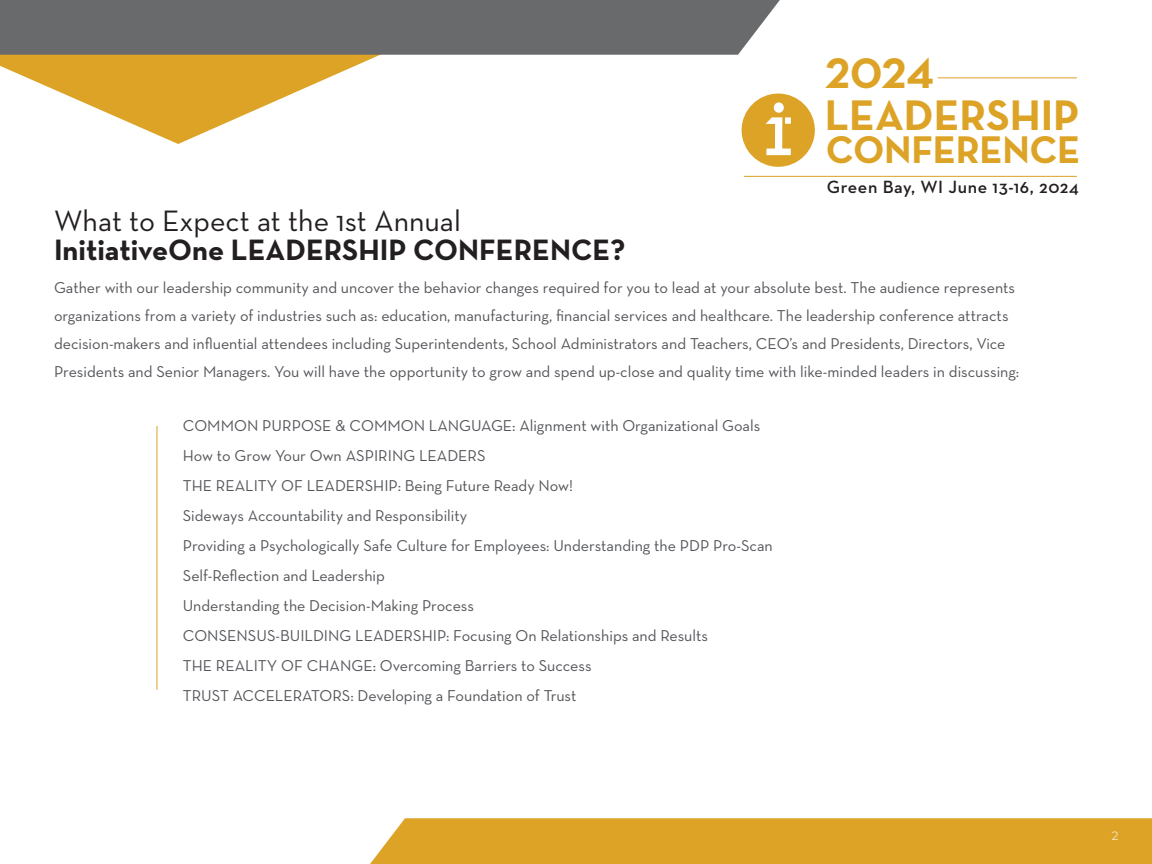
<style>
.page{position:relative;width:1152px;height:864px;background:#fff}
.page>*{position:absolute;margin:0;border:0;box-sizing:border-box;transform-origin:0 0}
.t1{font:700 43.5px "Neutra Text";color:#dca326}
.t2{font:43.5px "Neutra Text Bold Alt";color:#dca326}
.t3{font:700 39.2px "Neutra Text";letter-spacing:-.01em;color:#dca326}
.t4{font:700 30px/29px "Neutra Text";color:#231f20}
.t5{font:600 18px "Neutra Text";letter-spacing:.03em;color:#231f20}
.t6{font:16px/28px "Neutra Text";color:#54555a}
.t7{font:300 12px "Montserrat";color:#fff}
.s1{font-weight:400}
</style>
<div class="page">
<div style="left:370px;top:818px;width:782px;height:46px;background:#dca326"></div>
<svg style="left:0;top:55px;width:380px;height:89px"></svg>
<svg style="left:742px;top:94px;width:73px;height:73px"></svg>
<div style="left:774px;top:102px;width:10px;height:11px;background:#fff;border-radius:50%"></div>
<div style="left:785px;top:117px;width:6px;height:7px;background:#fff"></div>
<hr style="left:744px;top:176px;width:333px;height:1px;background:#dca326">
<hr style="left:938px;top:77px;width:139px;height:1px;background:#dca326">
<div style="left:0;top:0;width:780px;height:55px;background:#696a6c"></div>
<hr style="left:156px;top:426px;width:1px;height:264px;background:#dca326">
<p class="t2" style="left:825px;top:46px;width:110px">2024</p>
<p class="t1" style="left:825px;top:88px;width:256px">LEADERSHIP</p>
<p class="t4" style="left:54px;top:206px;width:573px"><span class="s1">What to Expect at the 1st Annual<br></span>InitiativeOne LEADERSHIP CONFERENCE?</p>
<p class="t3" style="left:826px;top:125px;width:256px">CONFERENCE</p>
<p class="t5" style="left:827px;top:176px;width:253px">Green Bay, WI June 13-16, 2024</p>
<p class="t6" style="left:54px;top:273px;width:967px">Gather with our leadership community and uncover the behavior changes required for you to lead at your absolute best. The audience represents organizations from a variety of industries such as: education, manufacturing, financial services and healthcare. The leadership conference attracts decision-makers and influential attendees including Superintendents, School Administrators and Teachers, CEO’s and Presidents, Directors, Vice Presidents and Senior Managers. You will have the opportunity to grow and spend up-close and quality time with like-minded leaders in discussing:</p>
<p class="t6" style="left:183px;top:411px;width:579px">COMMON PURPOSE &amp; COMMON LANGUAGE: Alignment with Organizational Goals</p>
<p class="t6" style="left:183px;top:441px;width:304px">How to Grow Your Own ASPIRING LEADERS</p>
<p class="t6" style="left:183px;top:471px;width:392px">THE REALITY OF LEADERSHIP: Being Future Ready Now!</p>
<p class="t6" style="left:183px;top:501px;width:286px">Sideways Accountability and Responsibility</p>
<p class="t6" style="left:183px;top:531px;width:591px">Providing a Psychologically Safe Culture for Employees: Understanding the PDP Pro-Scan</p>
<p class="t6" style="left:183px;top:561px;width:204px">Self-Reflection and Leadership</p>
<p class="t6" style="left:183px;top:591px;width:293px">Understanding the Decision-Making Process</p>
<p class="t6" style="left:183px;top:621px;width:527px">CONSENSUS-BUILDING LEADERSHIP: Focusing On Relationships and Results</p>
<p class="t6" style="left:183px;top:651px;width:410px">THE REALITY OF CHANGE: Overcoming Barriers to Success</p>
<p class="t6" style="left:183px;top:681px;width:395px">TRUST ACCELERATORS: Developing a Foundation of Trust</p>
<p class="t7" style="left:1112px;top:827px;width:8px">2</p>
</div>
